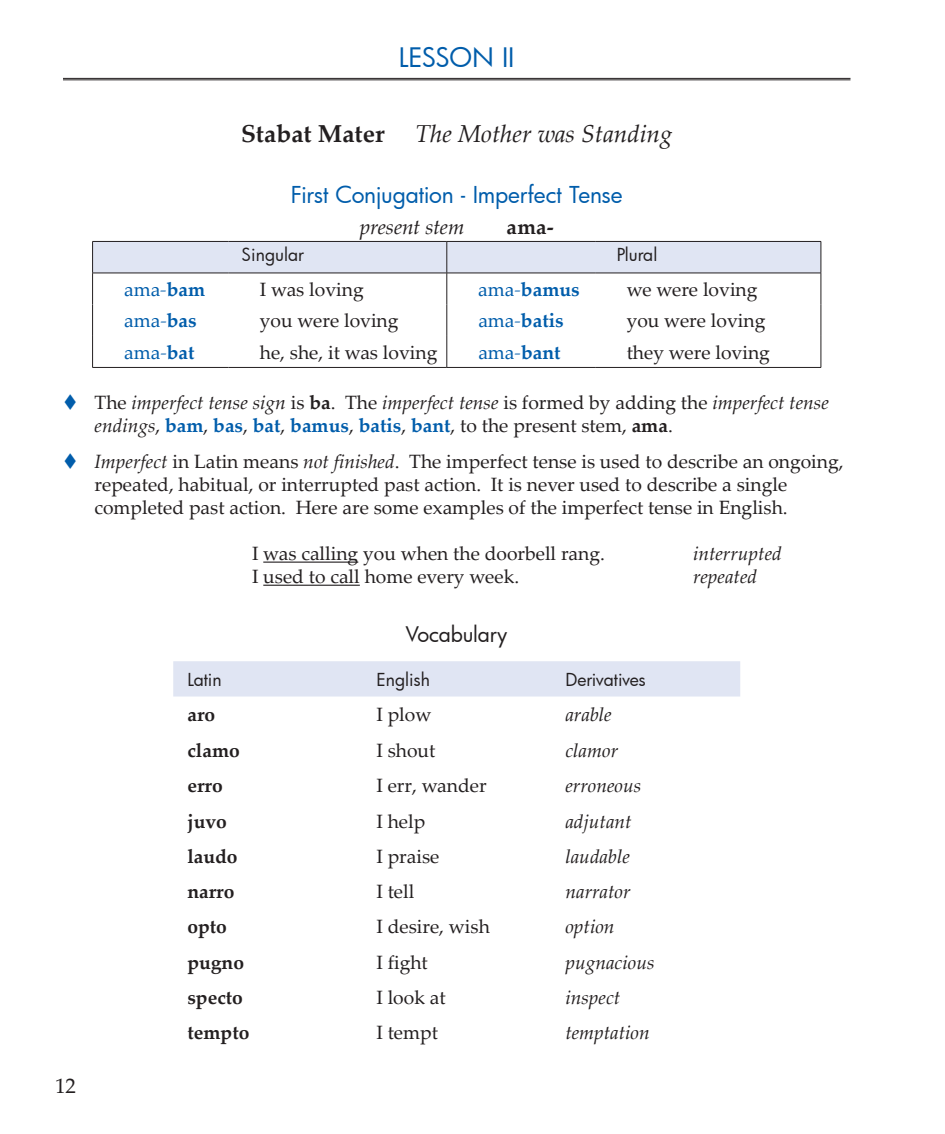
<style>
.page{position:relative;width:945px;height:1134px;background:#fff}
.page>*{position:absolute;margin:0;border:0;box-sizing:border-box;transform-origin:0 0}
.t1{font:26.25px "Futura";letter-spacing:-.02em;color:#015dab}
.t2{font:italic 24.5px "Palatino Linotype";color:#231f20}
.t3{font:22.75px "Futura";letter-spacing:-.01em;color:#015dab}
.t4{font:italic 21px "Palatino Linotype";letter-spacing:-.005em;color:#231f20}
.t5{font:21px "Futura";letter-spacing:-.015em;color:#231f20}
.t6{font:700 21px "Palatino Linotype";color:#231f20}
.t7{font:21px "Palatino Linotype";color:#231f20}
.t8{font:19.25px/23.1px "Palatino Linotype";color:#231f20}
.t9{font:italic 19.25px "Palatino Linotype";color:#231f20}
.t10{font:700 19.25px "Palatino Linotype";color:#231f20}
.t11{font:700 19.25px "Palatino Linotype";color:#015dab}
.t12{font:19.25px "Palatino Linotype";color:#015dab}
.t13{font:17.5px "Futura";color:#231f20}
.s1{font-weight:700;font-style:normal}
.s2{font-style:italic}
.s3{font-weight:700}
.s4{font-weight:400}
.s5{font-weight:400;font-style:italic}
.s6{font-weight:700;color:#015dab}
</style>
<div class="page">
<hr style="left:63px;top:78px;width:787px;height:1px;background:#231f20">
<hr style="left:63px;top:80px;width:787px;height:1px;background:#231f20">
<hr style="left:263px;top:562px;width:95px;height:1px;background:#231f20">
<hr style="left:263px;top:585px;width:97px;height:1px;background:#231f20">
<div style="left:93px;top:242px;width:728px;height:31px;background:#e0e5f3"></div>
<hr style="left:92px;top:241px;width:136px;height:1px;background:#231f20">
<hr style="left:92px;top:242px;width:1px;height:31px;background:#231f20">
<hr style="left:228px;top:241px;width:219px;height:1px;background:#231f20">
<hr style="left:447px;top:241px;width:148px;height:1px;background:#231f20">
<hr style="left:447px;top:242px;width:1px;height:31px;background:#231f20">
<hr style="left:595px;top:241px;width:226px;height:1px;background:#231f20">
<hr style="left:821px;top:242px;width:1px;height:31px;background:#231f20">
<hr style="left:92px;top:273px;width:136px;height:1px;background:#231f20">
<hr style="left:92px;top:273px;width:1px;height:31px;background:#231f20">
<hr style="left:228px;top:273px;width:219px;height:1px;background:#231f20">
<hr style="left:92px;top:304px;width:1px;height:32px;background:#231f20">
<hr style="left:92px;top:336px;width:1px;height:31px;background:#231f20">
<hr style="left:92px;top:367px;width:136px;height:1px;background:#231f20">
<hr style="left:228px;top:367px;width:219px;height:1px;background:#231f20">
<hr style="left:447px;top:273px;width:148px;height:1px;background:#231f20">
<hr style="left:447px;top:273px;width:1px;height:31px;background:#231f20">
<hr style="left:595px;top:273px;width:226px;height:1px;background:#231f20">
<hr style="left:821px;top:273px;width:1px;height:31px;background:#231f20">
<hr style="left:447px;top:304px;width:1px;height:32px;background:#231f20">
<hr style="left:821px;top:304px;width:1px;height:32px;background:#231f20">
<hr style="left:447px;top:336px;width:1px;height:31px;background:#231f20">
<hr style="left:821px;top:336px;width:1px;height:31px;background:#231f20">
<hr style="left:447px;top:367px;width:148px;height:1px;background:#231f20">
<hr style="left:595px;top:367px;width:226px;height:1px;background:#231f20">
<div style="left:173px;top:661px;width:567px;height:36px;background:#e0e5f3"></div>
<h1 class="t1" style="left:399px;top:40px;width:117px">LESSON II</h1>
<p class="t7" style="left:55px;top:1071px;width:22px">12</p>
<p class="t2" style="left:241px;top:116px;width:433px"><span class="s1">Stabat Mater</span> The Mother was Standing</p>
<p class="t3" style="left:291px;top:179px;width:333px">First Conjugation - Imperfect Tense</p>
<p class="t4" style="left:360px;top:212px;width:106px">present stem</p>
<p class="t6" style="left:506px;top:212px;width:49px">ama-</p>
<p class="t13" style="left:242px;top:243px;width:64px">Singular</p>
<p class="t13" style="left:617px;top:243px;width:42px">Plural</p>
<p class="t12" style="left:124px;top:276px;width:83px">ama<span class="s2">-</span><span class="s3">bam</span></p>
<p class="t8" style="left:260px;top:277px;width:105px">I was loving</p>
<p class="t11" style="left:478px;top:276px;width:103px"><span class="s4">ama</span><span class="s5">-</span>bamus</p>
<p class="t8" style="left:627px;top:277px;width:132px">we were loving</p>
<p class="t12" style="left:124px;top:307px;width:74px">ama<span class="s2">-</span><span class="s3">bas</span></p>
<p class="t8" style="left:260px;top:308px;width:140px">you were loving</p>
<p class="t11" style="left:478px;top:307px;width:87px"><span class="s4">ama</span><span class="s5">-</span>batis</p>
<p class="t8" style="left:627px;top:308px;width:140px">you were loving</p>
<p class="t12" style="left:124px;top:339px;width:72px">ama<span class="s2">-</span><span class="s3">bat</span></p>
<p class="t8" style="left:260px;top:340px;width:179px">he, she, it was loving</p>
<p class="t11" style="left:478px;top:339px;width:84px"><span class="s4">ama</span><span class="s5">-</span>bant</p>
<p class="t8" style="left:627px;top:340px;width:145px">they were loving</p>
<p class="t8" style="left:95px;top:390px;width:736px">The <span class="s2">imperfect tense sign</span> is <span class="s3">ba</span>. The <span class="s2">imperfect tense</span> is formed by adding the <span class="s2">imperfect tense endings</span>, <span class="s6">bam</span>, <span class="s6">bas</span>, <span class="s6">bat</span>, <span class="s6">bamus</span>, <span class="s6">batis</span>, <span class="s6">bant</span>, to the present stem, <span class="s3">ama</span>.</p>
<p class="t8" style="left:95px;top:449px;width:751px"><span class="s2">Imperfect</span> in Latin means <span class="s2">not finished</span>. The imperfect tense is used to describe an ongoing, repeated, habitual, or interrupted past action. It is never used to describe a single completed past action. Here are some examples of the imperfect tense in English.</p>
<p class="t8" style="left:95px;top:541px;width:42px">I</p>
<p class="t8" style="left:263px;top:541px;width:343px">was calling you when the doorbell rang.</p>
<p class="t9" style="left:693px;top:540px;width:90px">interrupted</p>
<p class="t8" style="left:95px;top:564px;width:42px">I</p>
<p class="t8" style="left:263px;top:564px;width:257px">used to call home every week.</p>
<p class="t9" style="left:693px;top:563px;width:66px">repeated</p>
<p class="t5" style="left:406px;top:620px;width:104px">Vocabulary</p>
<p class="t13" style="left:187px;top:667px;width:36px">Latin</p>
<p class="t13" style="left:376px;top:667px;width:55px">English</p>
<p class="t13" style="left:565px;top:667px;width:82px">Derivatives</p>
<p class="t10" style="left:187px;top:701px;width:29px">aro</p>
<p class="t8" style="left:376px;top:703px;width:57px">I plow</p>
<p class="t9" style="left:565px;top:701px;width:48px">arable</p>
<p class="t10" style="left:187px;top:737px;width:54px">clamo</p>
<p class="t8" style="left:376px;top:738px;width:61px">I shout</p>
<p class="t9" style="left:565px;top:737px;width:54px">clamor</p>
<p class="t10" style="left:187px;top:772px;width:37px">erro</p>
<p class="t8" style="left:376px;top:773px;width:112px">I err, wander</p>
<p class="t9" style="left:565px;top:772px;width:77px">erroneous</p>
<p class="t10" style="left:187px;top:807px;width:41px">juvo</p>
<p class="t8" style="left:376px;top:809px;width:50px">I help</p>
<p class="t9" style="left:565px;top:807px;width:68px">adjutant</p>
<p class="t10" style="left:187px;top:843px;width:52px">laudo</p>
<p class="t8" style="left:376px;top:844px;width:65px">I praise</p>
<p class="t9" style="left:565px;top:843px;width:66px">laudable</p>
<p class="t10" style="left:187px;top:878px;width:49px">narro</p>
<p class="t8" style="left:376px;top:879px;width:39px">I tell</p>
<p class="t9" style="left:565px;top:878px;width:67px">narrator</p>
<p class="t10" style="left:187px;top:913px;width:41px">opto</p>
<p class="t8" style="left:376px;top:915px;width:115px">I desire, wish</p>
<p class="t9" style="left:565px;top:913px;width:51px">option</p>
<p class="t10" style="left:187px;top:949px;width:58px">pugno</p>
<p class="t8" style="left:376px;top:950px;width:53px">I fight</p>
<p class="t9" style="left:565px;top:949px;width:91px">pugnacious</p>
<p class="t10" style="left:187px;top:984px;width:57px">specto</p>
<p class="t8" style="left:376px;top:985px;width:71px">I look at</p>
<p class="t9" style="left:565px;top:984px;width:56px">inspect</p>
<p class="t10" style="left:187px;top:1019px;width:64px">tempto</p>
<p class="t8" style="left:376px;top:1020px;width:63px">I tempt</p>
<p class="t9" style="left:565px;top:1019px;width:86px">temptation</p>
</div>
